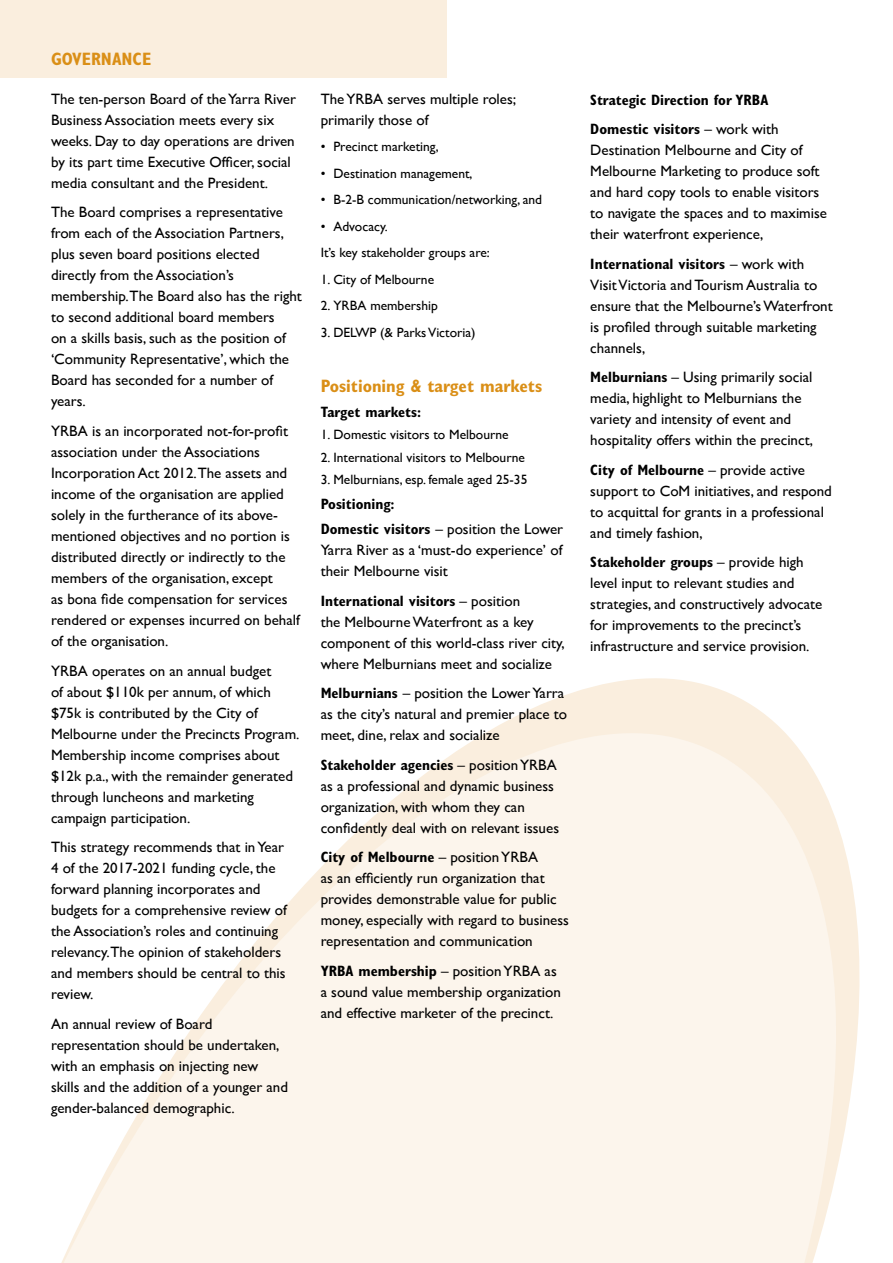
<style>
.page{position:relative;width:893px;height:1263px;background:#fff}
.page>*{position:absolute;margin:0;border:0;box-sizing:border-box;transform-origin:0 0}
.t1{font:700 condensed 18px "Gill Sans";color:#da8f17}
.t2{font:15px/21px "Gill Sans";color:#000}
.t3{font:700 condensed 15px/25.2px "Gill Sans";color:#000}
.t4{font:13.5px/26.5px "Gill Sans";color:#000}
.s1{font-weight:400;font-stretch:normal}
.s2{font-weight:700;font-stretch:condensed}
</style>
<div class="page">
<svg style="left:61px;top:678px;width:799px;height:585px;fill:#fcf5ec"></svg>
<div style="left:0;top:0;width:446px;height:78px;background:#faeede"></div>
<p class="t1" style="left:51px;top:48px;width:102px">GOVERNANCE</p>
<p class="t2" style="left:51px;top:88px;width:246px">The ten-person Board of the Yarra River Business Association meets every six weeks. Day to day operations are driven by its part time Executive Officer, social media consultant and the President.</p>
<p class="t2" style="left:51px;top:202px;width:252px">The Board comprises a representative from each of the Association Partners, plus seven board positions elected directly from the Association’s membership.The Board also has the right to second additional board members<br>on a skills basis, such as the position of ‘Community Representative’, which the Board has seconded for a number of years.</p>
<p class="t2" style="left:51px;top:420px;width:250px">YRBA is an incorporated not-for-profit association under the Associations Incorporation Act 2012.The assets and income of the organisation are applied solely in the furtherance of its above&shy;mentioned objectives and no portion is distributed directly or indirectly to the members of the organisation, except<br>as bona fide compensation for services rendered or expenses incurred on behalf of the organisation.</p>
<p class="t2" style="left:51px;top:660px;width:250px">YRBA operates on an annual budget<br>of about $110k per annum, of which $75k is contributed by the City of Melbourne under the Precincts Program.<br>Membership income comprises about $12k p.a., with the remainder generated through luncheons and marketing campaign participation.</p>
<p class="t2" style="left:51px;top:836px;width:237px">This strategy recommends that in Year 4 of the 2017-2021 funding cycle, the forward planning incorporates and budgets for a comprehensive review of the Association’s roles and continuing relevancy.The opinion of stakeholders and members should be central to this review.</p>
<p class="t2" style="left:51px;top:1013px;width:238px">An annual review of Board representation should be undertaken, with an emphasis on injecting new skills and the addition of a younger and gender-balanced demographic.</p>
<p class="t2" style="left:321px;top:88px;width:197px">The YRBA serves multiple roles; primarily those of</p>
<p class="t4" style="left:321px;top:133px;width:119px">• Precinct marketing,</p>
<p class="t4" style="left:321px;top:160px;width:153px">• Destination management,</p>
<p class="t4" style="left:321px;top:186px;width:223px">• B-2-B communication/networking, and</p>
<p class="t4" style="left:321px;top:213px;width:171px">• Advocacy.<br>It’s key stakeholder groups are:</p>
<p class="t4" style="left:321px;top:266px;width:115px">1. City of Melbourne</p>
<p class="t4" style="left:321px;top:292px;width:119px">2. YRBA membership</p>
<p class="t4" style="left:321px;top:319px;width:156px">3. DELWP (&amp; Parks Victoria)</p>
<p class="t1" style="left:321px;top:375px;width:223px">Positioning &amp; target markets</p>
<p class="t3" style="left:321px;top:399px;width:102px">Target markets:</p>
<p class="t4" style="left:321px;top:421px;width:189px">1. Domestic visitors to Melbourne</p>
<p class="t4" style="left:321px;top:443px;width:206px">2. International visitors to Melbourne</p>
<p class="t4" style="left:321px;top:466px;width:208px">3. Melburnians, esp. female aged 25-35</p>
<p class="t3" style="left:321px;top:491px;width:244px">Positioning:<br>Domestic visitors <span class="s1">– position the Lower</span></p>
<p class="t2" style="left:321px;top:539px;width:243px">Yarra River as a ‘must-do experience’ of their Melbourne visit</p>
<p class="t2" style="left:321px;top:590px;width:246px"><span class="s2">International visitors</span> – position<br>the Melbourne Waterfront as a key component of this world-class river city, where Melburnians meet and socialize</p>
<p class="t2" style="left:321px;top:682px;width:248px"><span class="s2">Melburnians</span> – position the Lower Yarra as the city’s natural and premier place to meet, dine, relax and socialize</p>
<p class="t2" style="left:321px;top:754px;width:240px"><span class="s2">Stakeholder agencies</span> – position YRBA as a professional and dynamic business organization, with whom they can confidently deal with on relevant issues</p>
<p class="t2" style="left:321px;top:847px;width:250px"><span class="s2">City of Melbourne</span> – position YRBA<br>as an efficiently run organization that provides demonstrable value for public money, especially with regard to business representation and communication</p>
<p class="t2" style="left:321px;top:960px;width:242px"><span class="s2">YRBA membership</span> – position YRBA as a sound value membership organization and effective marketer of the precinct.</p>
<p class="t3" style="left:590px;top:85px;width:190px;line-height:29.5px">Strategic Direction for YRBA<br>Domestic visitors <span class="s1">– work with</span></p>
<p class="t2" style="left:590px;top:140px;width:238px">Destination Melbourne and City of Melbourne Marketing to produce soft and hard copy tools to enable visitors to navigate the spaces and to maximise their waterfront experience,</p>
<p class="t2" style="left:590px;top:253px;width:244px"><span class="s2">International visitors</span> – work with Visit Victoria and Tourism Australia to ensure that the Melbourne’s Waterfront is profiled through suitable marketing channels,</p>
<p class="t2" style="left:590px;top:367px;width:224px"><span class="s2">Melburnians</span> – Using primarily social media, highlight to Melburnians the variety and intensity of event and hospitality offers within the precinct,</p>
<p class="t2" style="left:590px;top:459px;width:243px"><span class="s2">City of Melbourne</span> – provide active support to CoM initiatives, and respond to acquittal for grants in a professional and timely fashion,</p>
<p class="t2" style="left:590px;top:552px;width:234px"><span class="s2">Stakeholder groups</span> – provide high level input to relevant studies and strategies, and constructively advocate for improvements to the precinct’s infrastructure and service provision.</p>
</div>
